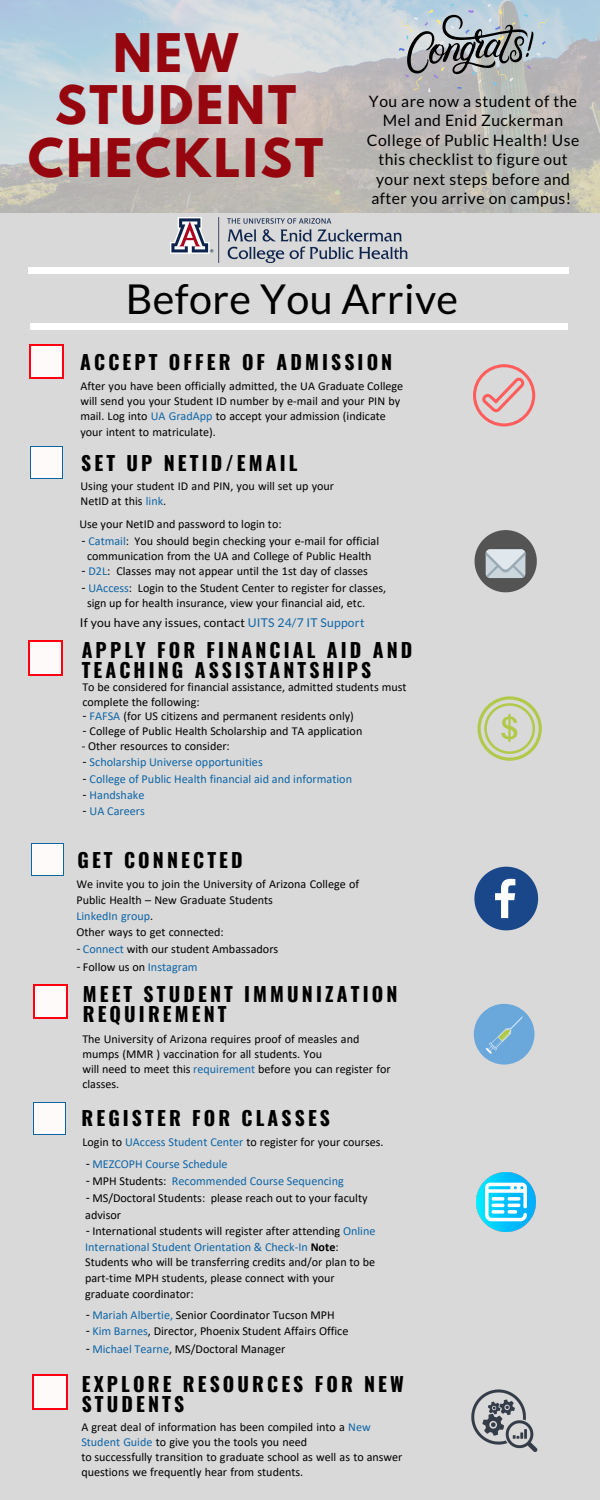
<style>
.page{position:relative;width:600px;height:1500px;background:#d9d9d9}
.page>*{position:absolute;margin:0;border:0;box-sizing:border-box;transform-origin:0 0}
.t1{font:700 47.2px/52.5px "League Spartan";letter-spacing:.06em;color:#96060f;text-align:center}
.t2{font:41.3px "Lato";letter-spacing:.01em;color:#000}
.t3{font:700 19.6px/20.2px "Oswald";color:#000}
.t4{font:15.7px/19.5px "Lato";letter-spacing:.03em;color:#000;text-align:center}
.t5{font:12.2px/16.5px "Calibri";color:#000}
.t6{font:12.2px "Calibri";color:#0e65a6}
.t7{font:12.1px/15.1px "Calibri";color:#000}
.t8{font:12.1px "Lato";letter-spacing:.02em;color:#000}
.s1{color:#0e65a6}
.s2{font-family:"Lato"}
.s3{font-family:"Lato";font-size:12.1px;color:#000}
.s4{font-family:"Lato";color:#231f1f}
.s5{font-family:"Lato";color:#000}
.s6{color:#000}
.s7{font-weight:700;font-size:12.1px}
.s8{font-size:12.1px}
.s9{color:#231f1f}
</style>
<div class="page">
<div style="left:30px;top:323px;width:538px;height:6px;background:#fff"></div>
<div style="left:29px;top:641px;width:34px;height:34px;background:#fefafa"></div>
<hr style="left:28px;top:642px;width:2px;height:32px;background:#ff0010">
<hr style="left:62px;top:642px;width:1px;height:32px;background:#ff0010">
<hr style="left:30px;top:674px;width:32px;height:1px;background:#ff0010">
<hr style="left:30px;top:641px;width:32px;height:1px;background:#ff0010">
<svg style="left:477px;top:696px;width:65px;height:65px"></svg>
<div style="left:30px;top:344px;width:33px;height:34px;background:#fefafa"></div>
<hr style="left:29px;top:345px;width:1px;height:33px;background:#ff0010">
<hr style="left:63px;top:345px;width:1px;height:33px;background:#ff0010">
<hr style="left:30px;top:378px;width:33px;height:1px;background:#ff0010">
<hr style="left:30px;top:344px;width:33px;height:1px;background:#ff0010">
<svg style="left:473px;top:364px;width:62px;height:62px"></svg>
<div style="left:34px;top:985px;width:33px;height:34px;background:#fefafa"></div>
<hr style="left:33px;top:985px;width:1px;height:33px;background:#ff0010">
<hr style="left:67px;top:985px;width:1px;height:33px;background:#ff0010">
<hr style="left:34px;top:1018px;width:33px;height:1px;background:#ff0010">
<hr style="left:34px;top:984px;width:33px;height:1px;background:#ff0010">
<div style="left:474px;top:1004px;width:61px;height:61px;background:#6aa7db;border-radius:50%"></div>
<svg style="left:486px;top:1016px;width:37px;height:38px"></svg>
<div style="left:29px;top:268px;width:540px;height:6px;background:#fff"></div>
<div style="left:32px;top:843px;width:32px;height:33px;background:#fefafa"></div>
<hr style="left:31px;top:844px;width:1px;height:31px;background:#0e65a6">
<hr style="left:63px;top:844px;width:1px;height:31px;background:#0e65a6">
<hr style="left:32px;top:875px;width:31px;height:1px;background:#0e65a6">
<hr style="left:32px;top:843px;width:31px;height:1px;background:#0e65a6">
<svg style="left:474px;top:867px;width:64px;height:63px"></svg>
<div style="left:33px;top:1375px;width:34px;height:34px;background:#fefafa"></div>
<hr style="left:33px;top:1376px;width:1px;height:32px;background:#ff0010">
<hr style="left:66px;top:1376px;width:1px;height:32px;background:#ff0010">
<hr style="left:34px;top:1408px;width:32px;height:1px;background:#ff0010">
<hr style="left:34px;top:1375px;width:32px;height:1px;background:#ff0010">
<img style="left:471px;top:1389px;width:67px;height:63px">
<div style="left:33px;top:1102px;width:32px;height:32px;background:#fefafa"></div>
<hr style="left:33px;top:1103px;width:1px;height:31px;background:#0e65a6">
<hr style="left:65px;top:1103px;width:1px;height:31px;background:#0e65a6">
<hr style="left:34px;top:1134px;width:31px;height:1px;background:#0e65a6">
<hr style="left:34px;top:1102px;width:31px;height:1px;background:#0e65a6">
<img style="left:476px;top:1172px;width:60px;height:60px">
<div style="left:30px;top:446px;width:32px;height:32px;background:#fefafa"></div>
<hr style="left:30px;top:447px;width:1px;height:31px;background:#0e65a6">
<hr style="left:62px;top:447px;width:1px;height:31px;background:#0e65a6">
<hr style="left:31px;top:478px;width:31px;height:1px;background:#0e65a6">
<hr style="left:31px;top:446px;width:31px;height:1px;background:#0e65a6">
<svg style="left:475px;top:530px;width:62px;height:62px"></svg>
<img style="left:0;top:0;width:600px;height:213px">
<svg style="left:399px;top:4px;width:148px;height:88px;background:#a5adb1"></svg>
<img style="left:170px;top:218px;width:237px;height:45px">
<p class="t1" style="left:28px;top:33px;width:297px">NEW<br>STUDENT<br>CHECKLIST</p>
<p class="t4" style="left:367px;top:91px;width:214px">You are now a student of the<br>Mel and Enid Zuckerman<br>College of Public Health! Use this checklist to figure out your next steps before and after you arrive on campus!</p>
<p class="t2" style="left:126px;top:273px;width:334px">Before You Arrive</p>
<p class="t3" style="left:80px;top:351px;width:314px">A C C E P T O F F E R O F A D M I S S I O N</p>
<p class="t7" style="left:80px;top:379px;width:324px">After you have been officially admitted, the UA Graduate College will send you your Student ID number by e-mail and your PIN by mail. Log into <span class="s1">UA GradApp</span> to accept your admission (indicate your intent to matriculate).</p>
<p class="t3" style="left:81px;top:452px;width:218px">S E T U P N E T I D / E M A I L</p>
<p class="t7" style="left:81px;top:478px;width:255px">Using your student ID and PIN, you will set up your<br>NetID at this <span class="s1">link</span>.</p>
<p class="t7" style="left:79px;top:516px;width:204px">Use your NetID and password to login to:</p>
<p class="t7" style="left:82px;top:533px;width:299px;text-align:center"><span class="s2">-</span> <span class="s1">Catmail</span>: You should begin checking your e-mail for official communication from the UA and College of Public Health</p>
<p class="t7" style="left:82px;top:563px;width:288px"><span class="s2">-</span> <span class="s1">D2L</span>: Classes may not appear until the 1st day of classes</p>
<p class="t7" style="left:87px;top:580px;width:301px;text-indent:-6px"><span class="s2">-</span> <span class="s1">UAccess</span>: Login to the Student Center to register for classes, sign up for health insurance, view your financial aid, etc.</p>
<p class="t8" style="left:80px;top:615px;width:286px">If you have any issues, contact <span class="s1">UITS 24/7 IT Support</span></p>
<p class="t3" style="left:82px;top:639px;width:332px">A P P L Y F O R F I N A N C I A L A I D A N D<br>T E A C H I N G A S S I S T A N T S H I P S</p>
<p class="t7" style="left:82px;top:679px;width:326px">To be considered for financial assistance, admitted students must complete the following:</p>
<p class="t7" style="left:83px;top:708px;width:273px"><span class="s2">-</span> <span class="s1">FAFSA</span> (for US citizens and permanent residents only)</p>
<p class="t7" style="left:83px;top:723px;width:281px"><span class="s2">-</span> College of Public Health Scholarship and TA application</p>
<p class="t7" style="left:82px;top:738px;width:150px">- Other resources to consider:</p>
<p class="t6" style="left:83px;top:754px;width:182px"><span class="s3">-</span> Scholarship Universe opportunities</p>
<p class="t6" style="left:83px;top:770px;width:271px"><span class="s3">-</span> College of Public Health financial aid and information</p>
<p class="t6" style="left:83px;top:787px;width:63px"><span class="s3">-</span> Handshake</p>
<p class="t6" style="left:83px;top:802px;width:64px"><span class="s3">-</span> UA Careers</p>
<p class="t3" style="left:77px;top:849px;width:167px">G E T C O N N E C T E D</p>
<p class="t7" style="left:76px;top:876px;width:284px;line-height:15.8px">We invite you to join the University of Arizona College of Public Health – New Graduate Students<br><span class="s1">LinkedIn group</span>.<br>Other ways to get connected:</p>
<p class="t5" style="left:76px;top:940px;width:203px"><span class="s4">-</span> <span class="s1">Connect</span> with our student Ambassadors</p>
<p class="t5" style="left:76px;top:958px;width:123px"><span class="s4">-</span> Follow us on <span class="s1">Instagram</span></p>
<p class="t3" style="left:83px;top:983px;width:316px">M E E T S T U D E N T I M M U N I Z A T I O N<br>R E Q U I R E M E N T</p>
<p class="t7" style="left:82px;top:1031px;width:310px">The University of Arizona requires proof of measles and mumps (MMR ) vaccination for all students. You<br>will need to meet this <span class="s1">requirement</span> before you can register for classes.</p>
<p class="t3" style="left:81px;top:1107px;width:250px">R E G I S T E R F O R C L A S S E S</p>
<p class="t7" style="left:83px;top:1134px;width:303px">Login to <span class="s1">UAccess Student Center</span> to register for your courses.</p>
<p class="t6" style="left:86px;top:1155px;width:143px"><span class="s5">-</span> MEZCOPH Course Schedule</p>
<p class="t6" style="left:86px;top:1172px;width:260px"><span class="s5">-</span> <span class="s6">MPH Students:</span> Recommended Course Sequencing</p>
<p class="t5" style="left:85px;top:1189px;width:284px"><span class="s2">-</span> MS/Doctoral Students: please reach out to your faculty advisor</p>
<p class="t5" style="left:85px;top:1223px;width:292px;line-height:15.8px"><span class="s2">-</span> International students will register after attending <span class="s1">Online<br>International Student Orientation &amp; Check-In</span> <span class="s7">Note</span><span class="s8">:</span></p>
<p class="t7" style="left:85px;top:1254px;width:292px;line-height:15.6px">Students who will be transferring credits and/or plan to be part-time MPH students, please connect with your graduate coordinator:</p>
<p class="t5" style="left:86px;top:1306px;width:250px"><span class="s2">-</span> <span class="s1">Mariah Albertie,</span> Senior Coordinator Tucson MPH</p>
<p class="t5" style="left:86px;top:1323px;width:264px"><span class="s2">-</span> <span class="s1">Kim Barnes</span>, Director, Phoenix Student Affairs Office</p>
<p class="t5" style="left:86px;top:1340px;width:201px"><span class="s2">-</span> <span class="s1">Michael Tearne</span><span class="s9">,</span> MS/Doctoral Manager</p>
<p class="t3" style="left:82px;top:1373px;width:324px">E X P L O R E R E S O U R C E S F O R N E W<br>S T U D E N T S</p>
<p class="t7" style="left:81px;top:1419px;width:323px">A great deal of information has been compiled into a <span class="s1">New Student Guide</span> to give you the tools you need<br>to successfully transition to graduate school as well as to answer questions we frequently hear from students.</p>
</div>
